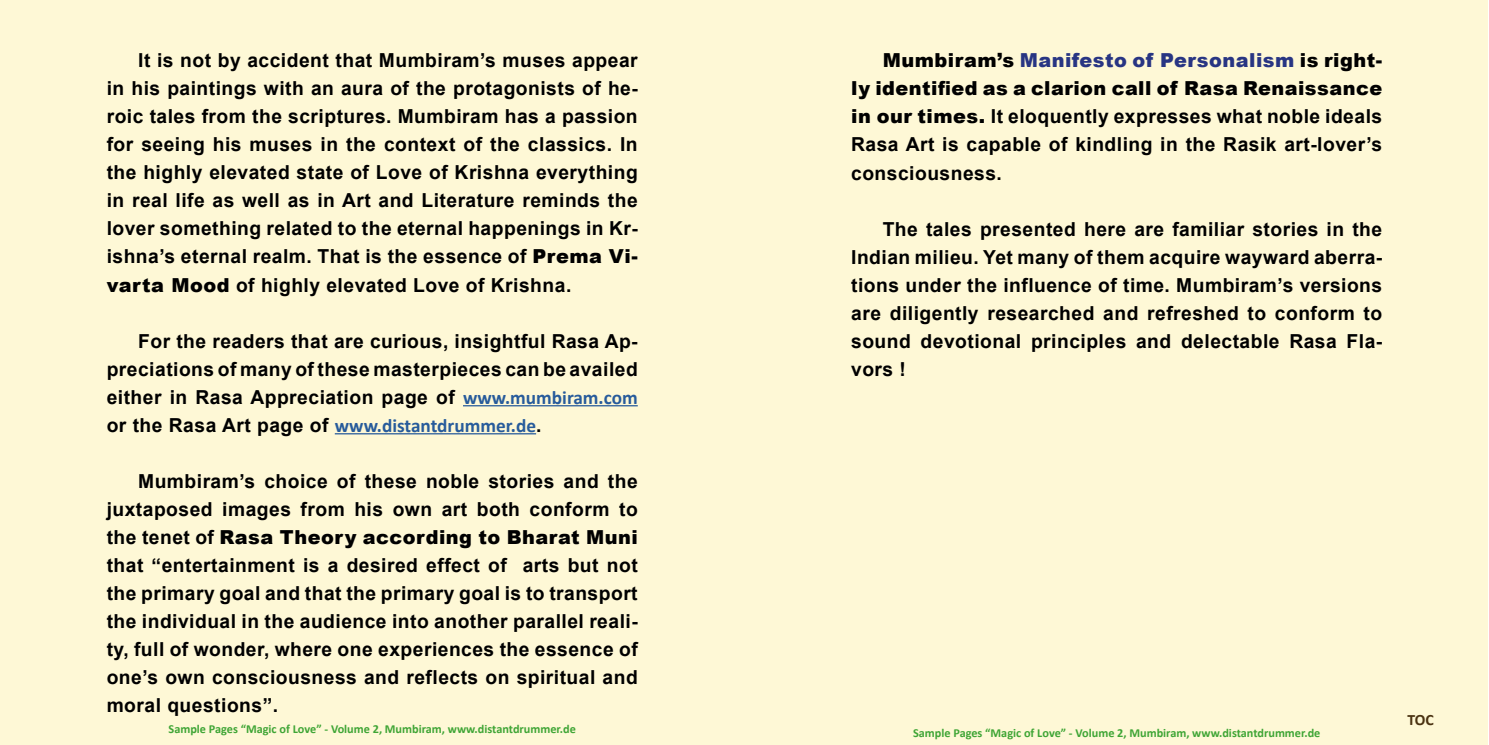
<style>
.page{position:relative;width:1489px;height:745px;background:#fff}
.page>*{position:absolute;margin:0;border:0;box-sizing:border-box;transform-origin:0 0}
.t1{font:700 19.25px/28px "Arial";letter-spacing:.025em;color:#000;text-align:justify}
.t2{font:700 19.25px "Calibri";color:#275b9b}
.t3{font:700 15.75px "Calibri";color:#4a3211}
.t4{font:700 12.25px "Calibri";color:#3fa535}
.s1{font-weight:900}
.s2{font-family:"Calibri";color:#275b9b}
.s3{font-family:"Arial";color:#000}
.s4{font-weight:900;color:#283583}
</style>
<div class="page">
<hr style="left:463px;top:405px;width:174px;height:1px;background:#275b9b">
<hr style="left:335px;top:433px;width:201px;height:1px;background:#275b9b">
<p class="t1" style="left:107px;top:47px;width:532px;text-indent:31px">It is not by accident that Mumbiram’s muses appear in his paintings with an aura of the protagonists of he&shy;roic tales from the scriptures. Mumbiram has a passion for seeing his muses in the context of the classics. In the highly elevated state of Love of Krishna everything in real life as well as in Art and Literature reminds the lover something related to the eternal happenings in Kr&shy;ishna’s eternal realm. That is the essence of <span class="s1">Prema Vi&shy;varta Mood</span> of highly elevated Love of Krishna.</p>
<p class="t1" style="left:107px;top:327px;width:532px;text-indent:31px">For the readers that are curious, insightful Rasa Ap&shy;preciations of many of these masterpieces can be availed either in Rasa Appreciation page of <span class="s2">www.mumbiram.com</span></p>
<p class="t2" style="left:107px;top:411px;width:436px"><span class="s3">or the Rasa Art page of</span> www.distantdrummer.de<span class="s3">.</span></p>
<p class="t1" style="left:107px;top:467px;width:532px;text-indent:31px">Mumbiram’s choice of these noble stories and the juxtaposed images from his own art both conform to the tenet of <span class="s1">Rasa Theory according to Bharat Muni </span>that “entertainment is a desired effect of arts but not the primary goal and that the primary goal is to transport the individual in the audience into another parallel reali&shy;ty, full of wonder, where one experiences the essence of one’s own consciousness and reflects on spiritual and moral questions”.</p>
<p class="t1" style="left:851px;top:47px;width:532px;text-indent:31px"><span class="s1">Mumbiram’s</span> <span class="s4">Manifesto of Personalism</span> <span class="s1">is right&shy;ly identified as a clarion call of Rasa Renaissance in our times.</span> It eloquently expresses what noble ideals Rasa Art is capable of kindling in the Rasik art-lover’s consciousness.</p>
<p class="t1" style="left:851px;top:215px;width:532px;text-indent:31px">The tales presented here are familiar stories in the Indian milieu. Yet many of them acquire wayward aberra&shy;tions under the influence of time. Mumbiram’s versions are diligently researched and refreshed to conform to sound devotional principles and delectable Rasa Fla&shy;vors !</p>
<p class="t4" style="left:168px;top:719px;width:409px">Sample Pages “Magic of Love” - Volume 2, Mumbiram, www.distantdrummer.de</p>
<p class="t4" style="left:913px;top:723px;width:409px">Sample Pages “Magic of Love” - Volume 2, Mumbiram, www.distantdrummer.de</p>
<p class="t3" style="left:1407px;top:708px;width:28px">TOC</p>
</div>
